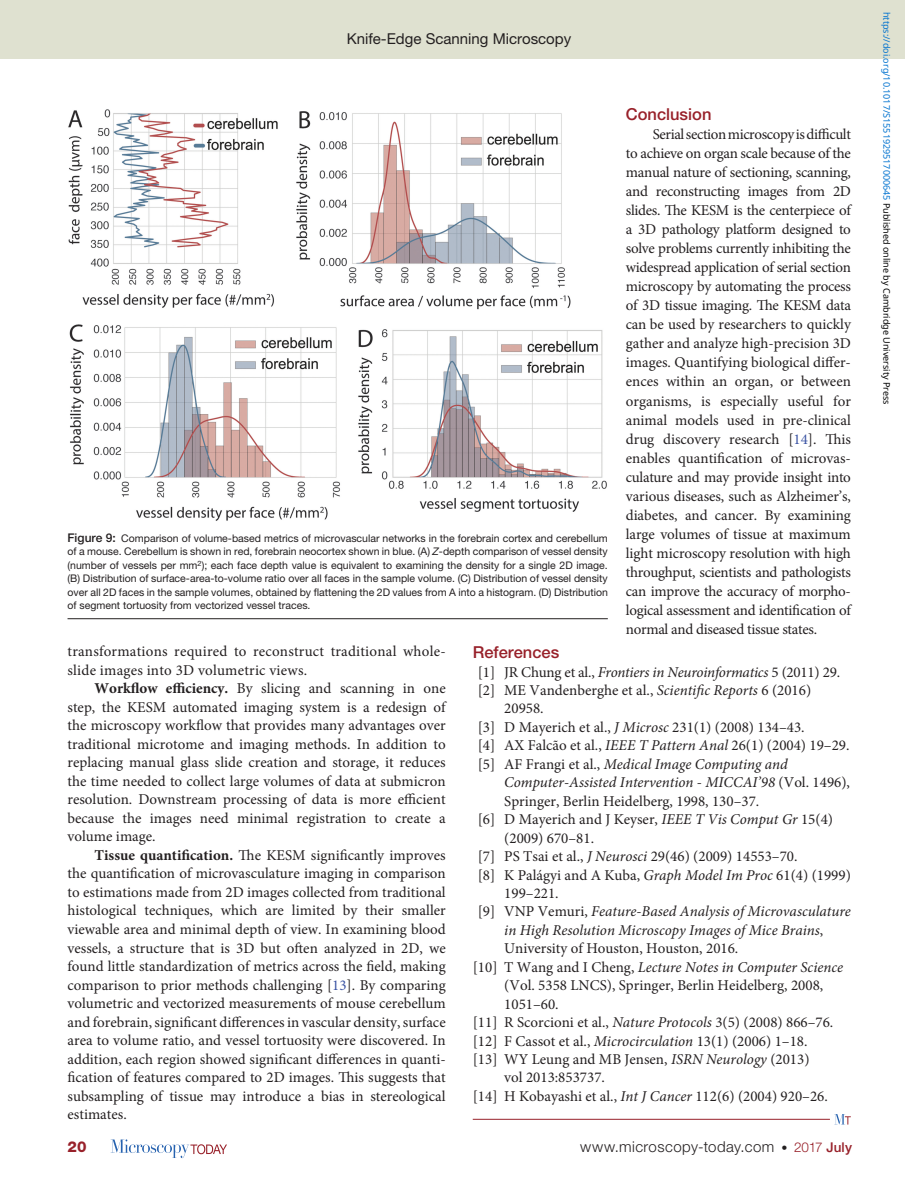
<style>
.page{position:relative;width:905px;height:1188px;background:#fff}
.page>*{position:absolute;margin:0;border:0;box-sizing:border-box;transform-origin:0 0}
.t1{font:500 16.5px "Helvetica Neue LT Std";color:#98212a}
.t2{font:15px/19px "Minion Pro";color:#231f20;text-align:justify}
.t3{font:italic 15px "Minion Pro";color:#231f20}
.t4{font:300 15px "Helvetica Neue LT Std";letter-spacing:.03em;color:#231f20}
.t5{font:15px "Helvetica Neue LT Std";color:#231f20}
.t6{font:800 15px "Helvetica Neue LT Std";color:#98212a}
.t7{font:10.5px/13.5px "Helvetica Neue LT Std";color:#231f20;text-align:justify}
.t8{font:9px "Noto Sans";color:#0172cf}
.s1{font-weight:500;font-size:12px}
.s2{font-style:italic}
.s3{color:#3a53a3}
.s4{font-weight:700}
.s5{font-style:normal}
.s6{font-size:12px}
.s7{font-size:13.5px;color:#98212a}
.s8{font-weight:500;font-size:13.5px;color:#98212a}
.s9{color:#000}
</style>
<div class="page">
<div style="left:0;top:0;width:904px;height:58px;background:#dfe1d0"></div>
<svg style="left:111px;top:1139px;width:116px;height:19px"></svg>
<hr style="left:472px;top:1119px;width:358px;height:1px;background:#98212a">
<svg style="left:834px;top:1114px;width:16px;height:11px"></svg>
<img style="left:68px;top:109px;width:539px;height:412px">
<hr style="left:68px;top:618px;width:540px;height:1px;background:#231f20">
<p class="t5" style="left:347px;top:30px;width:226px">Knife-Edge Scanning Microscopy</p>
<p class="t7" style="left:67px;top:531px;width:542px"><span class="s1">Figure 9:</span> Comparison of volume-based metrics of microvascular networks in the forebrain cortex and cerebellum of a mouse. Cerebellum is shown in red, forebrain neocortex shown in blue. (A) <span class="s2">Z</span>-depth comparison of vessel density (number of vessels per mm<sup>2</sup>); each face depth value is equivalent to examining the density for a single 2D image. (B) Distribution of surface-area-to-volume ratio over all faces in the sample volume. (C) Distribution of vessel density over all 2D faces in the sample volumes, obtained by flattening the 2D values from A into a histogram. (D) Distribution of segment tortuosity from vectorized vessel traces.</p>
<p class="t1" style="left:626px;top:104px;width:87px">Conclusion</p>
<p class="t2" style="left:626px;top:125px;width:227px;text-indent:27px">Serial section microscopy is difficult to achieve on organ scale because of the manual nature of sectioning, scanning, and reconstructing images from 2D slides. The KESM is the centerpiece of a 3D pathology platform designed to solve problems currently inhibiting the widespread application of serial section microscopy by automating the process of 3D tissue imaging. The KESM data can be used by researchers to quickly gather and analyze high-precision 3D images. Quantifying biological differ&shy;ences within an organ, or between organisms, is especially useful for animal models used in pre-clinical drug discovery research [<span class="s3">14</span>]. This enables quantification of microvas&shy;culature and may provide insight into various diseases, such as Alzheimer’s, diabetes, and cancer. By examining large volumes of tissue at maximum light microscopy resolution with high throughput, scientists and pathologists can improve the accuracy of morpho&shy;logical assessment and identification of normal and diseased tissue states.</p>
<p class="t2" style="left:68px;top:642px;width:380px;line-height:18.5px">transformations required to reconstruct traditional whole&shy;slide images into 3D volumetric views.</p>
<p class="t2" style="left:68px;top:679px;width:380px;line-height:18.5px;text-indent:27px"><span class="s4">Workflow efficiency.</span> By slicing and scanning in one step, the KESM automated imaging system is a redesign of the microscopy workflow that provides many advantages over traditional microtome and imaging methods. In addition to replacing manual glass slide creation and storage, it reduces the time needed to collect large volumes of data at submicron resolution. Downstream processing of data is more efficient because the images need minimal registration to create a volume image.</p>
<p class="t2" style="left:68px;top:846px;width:380px;line-height:18.5px;text-indent:27px"><span class="s4">Tissue quantification.</span> The KESM significantly improves the quantification of microvasculature imaging in comparison to estimations made from 2D images collected from traditional histological techniques, which are limited by their smaller viewable area and minimal depth of view. In examining blood vessels, a structure that is 3D but often analyzed in 2D, we found little standardization of metrics across the field, making comparison to prior methods challenging [<span class="s3">13</span>]. By comparing volumetric and vectorized measurements of mouse cerebellum and forebrain, significant differences in vascular density, surface area to volume ratio, and vessel tortuosity were discovered. In addition, each region showed significant differences in quanti&shy;fication of features compared to 2D images. This suggests that subsampling of tissue may introduce a bias in stereological estimates.</p>
<p class="t1" style="left:472px;top:642px;width:88px">References</p>
<p class="t3" style="left:477px;top:662px;width:364px"><span class="s5">[1] JR Chung et al.,</span> Frontiers in Neuroinformatics <span class="s5">5 (2011) 29.</span></p>
<p class="t2" style="left:477px;top:681px;width:335px">[2] ME Vandenberghe et al., <span class="s2">Scientific Reports</span> 6 (2016)</p>
<p class="t2" style="left:504px;top:699px;width:41px">20958.</p>
<p class="t2" style="left:477px;top:718px;width:328px">[3] D Mayerich et al., <span class="s2">J Microsc</span> 231(1) (2008) 134–43.</p>
<p class="t2" style="left:477px;top:736px;width:373px">[4] AX Falcão et al., <span class="s2">IEEE T Pattern Anal</span> 26(1) (2004) 19–29.</p>
<p class="t3" style="left:477px;top:754px;width:312px"><span class="s5">[5] AF Frangi et al.,</span> Medical Image Computing and</p>
<p class="t3" style="left:504px;top:772px;width:347px">Computer-Assisted Intervention - MICCAI’98 <span class="s5">(Vol. 1496),</span></p>
<p class="t2" style="left:504px;top:791px;width:256px">Springer, Berlin Heidelberg, 1998, 130–37.</p>
<p class="t2" style="left:477px;top:810px;width:357px">[6] D Mayerich and J Keyser, <span class="s2">IEEE T Vis Comput Gr</span> 15(4)</p>
<p class="t2" style="left:504px;top:828px;width:91px">(2009) 670–81.</p>
<p class="t2" style="left:477px;top:847px;width:321px">[7] PS Tsai et al., <span class="s2">J Neurosci</span> 29(46) (2009) 14553–70.</p>
<p class="t2" style="left:477px;top:865px;width:375px">[8] K Palágyi and A Kuba, <span class="s2">Graph Model Im Proc</span> 61(4) (1999)</p>
<p class="t2" style="left:504px;top:884px;width:56px">199–221.</p>
<p class="t3" style="left:477px;top:901px;width:375px"><span class="s5">[9] VNP Vemuri,</span> Feature-Based Analysis of Microvasculature</p>
<p class="t3" style="left:504px;top:920px;width:320px">in High Resolution Microscopy Images of Mice Brains<span class="s5">,</span></p>
<p class="t2" style="left:504px;top:939px;width:235px">University of Houston, Houston, 2016.</p>
<p class="t3" style="left:472px;top:957px;width:372px"><span class="s5">[10] T Wang and I Cheng,</span> Lecture Notes in Computer Science</p>
<p class="t2" style="left:504px;top:976px;width:320px">(Vol. 5358 LNCS), Springer, Berlin Heidelberg, 2008,</p>
<p class="t2" style="left:504px;top:994px;width:56px">1051–60.</p>
<p class="t2" style="left:472px;top:1013px;width:362px">[11] R Scorcioni et al., <span class="s2">Nature Protocols</span> 3(5) (2008) 866–76.</p>
<p class="t2" style="left:472px;top:1031px;width:336px">[12] F Cassot et al., <span class="s2">Microcirculation</span> 13(1) (2006) 1–18.</p>
<p class="t2" style="left:472px;top:1050px;width:338px">[13] WY Leung and MB Jensen, <span class="s2">ISRN Neurology</span> (2013)</p>
<p class="t2" style="left:504px;top:1068px;width:102px">vol 2013:853737.</p>
<p class="t2" style="left:472px;top:1087px;width:356px">[14] H Kobayashi et al., <span class="s2">Int J Cancer</span> 112(6) (2004) 920–26.</p>
<p class="t6" style="left:68px;top:1138px;width:21px">20</p>
<p class="t4" style="left:580px;top:1137px;width:273px">www.microscopy-today.com <span class="s6">•</span> <span class="s7">2017</span> <span class="s8">July</span></p>
<p class="t8" style="left:893px;top:12px;width:394px;rotate:90deg">https://doi.org/10.1017/S1551929517000645 <span class="s9">Published online by Cambridge University Press</span></p>
</div>
